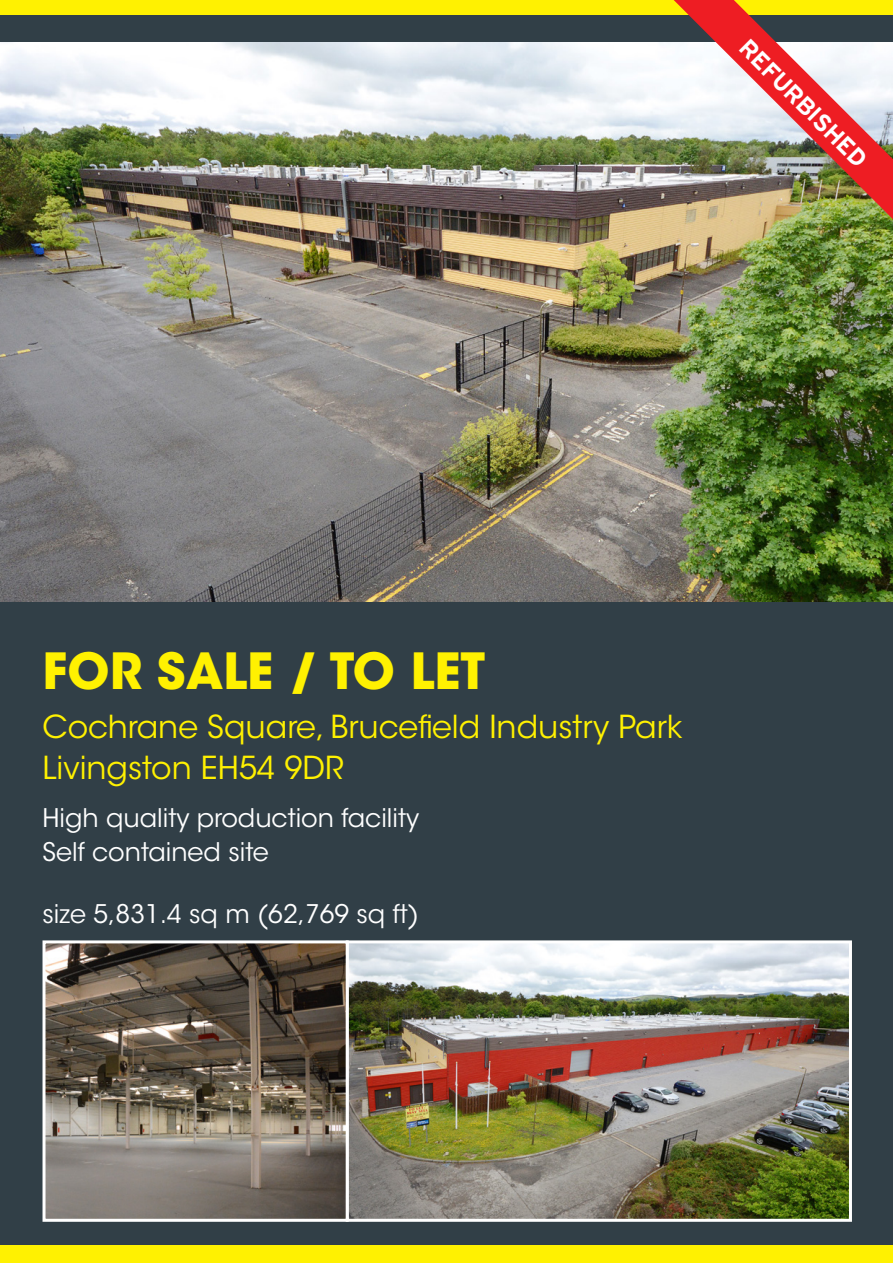
<style>
.page{position:relative;width:893px;height:1263px;background:#313f47}
.page>*{position:absolute;margin:0;border:0;box-sizing:border-box;transform-origin:0 0}
.t1{font:700 49.5px "ITC Avant Garde Std";color:#fff101}
.t2{font:31.5px/40.5px "ITC Avant Garde Std";color:#fff101}
.t3{font:25.5px "ITC Avant Garde Std";color:#fff}
.Address{font:700 24px "Interstate";color:#fff}
</style>
<div class="page">
<img style="left:47px;top:944px;width:801px;height:274px">
<div style="left:346px;top:940px;width:506px;height:282px;border:3px solid #fff"></div>
<div style="left:43px;top:940px;width:306px;height:282px;border:3px solid #fff"></div>
<div style="left:0;top:0;width:893px;height:14px;background:#fff101"></div>
<div style="left:0;top:1245px;width:893px;height:18px;background:#fff101"></div>
<img style="left:0;top:43px;width:893px;height:558px">
<img style="left:674px;top:0;width:219px;height:219px">
<p class="Address" style="left:753px;top:34px;width:171px;rotate:45deg">REFURBISHED</p>
<p class="t1" style="left:43px;top:639px;width:444px">FOR SALE / TO LET</p>
<p class="t2" style="left:43px;top:707px;width:642px">Cochrane Square, Brucefield Industry Park<br>Livingston EH54 9DR</p>
<p class="t3" style="left:43px;top:802px;width:378px">High quality production facility</p>
<p class="t3" style="left:43px;top:837px;width:228px">Self contained site</p>
<p class="t3" style="left:43px;top:898px;width:378px">size 5,831.4 sq m (62,769 sq ft)</p>
</div>
